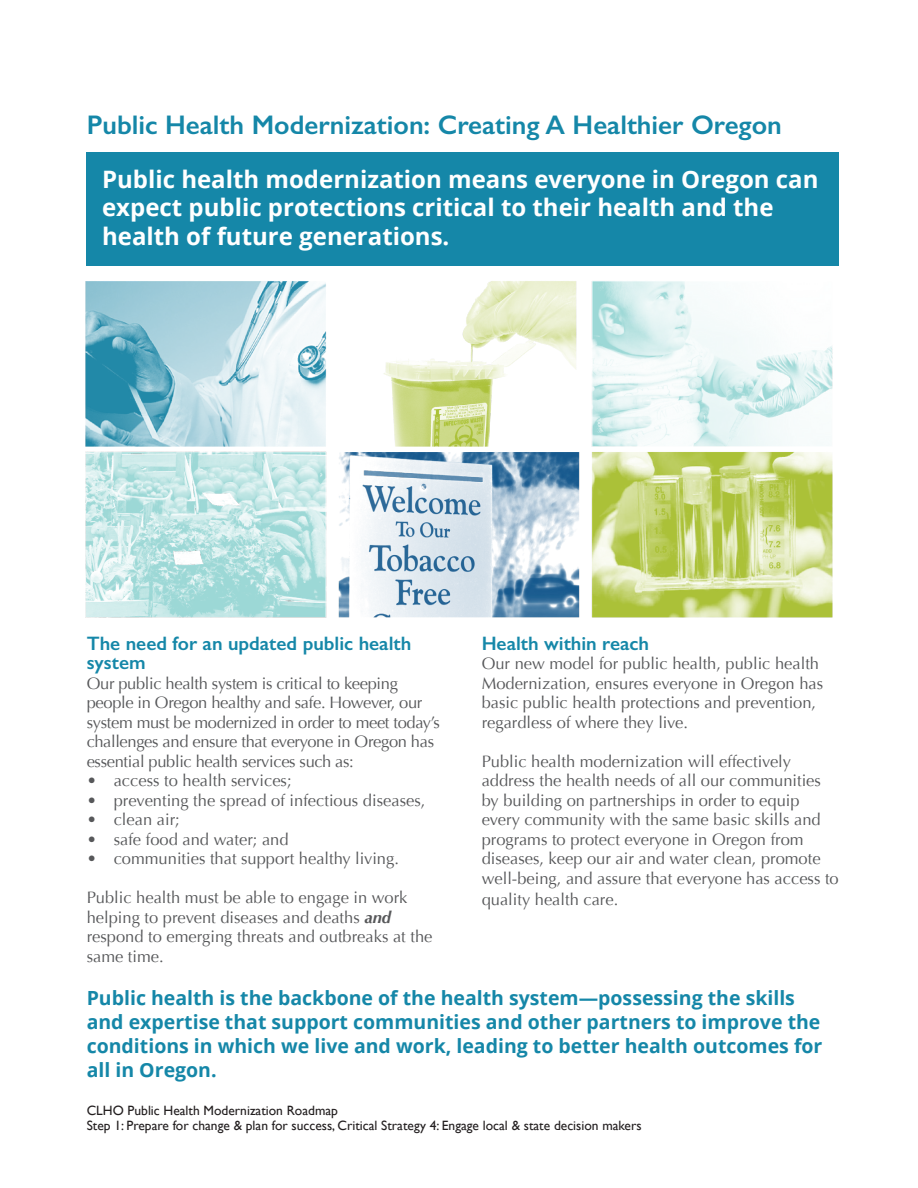
<style>
.page{position:relative;width:918px;height:1188px;background:#fff}
.page>*{position:absolute;margin:0;border:0;box-sizing:border-box;transform-origin:0 0}
.t1{font:600 27px "Gill Sans";color:#1587a8}
.t2{font:700 24px/28.5px "Open Sans";color:#fff}
.t3{font:700 19.5px/24px "Open Sans";color:#1587a8}
.Paragraph_Style_1{font:600 19.5px/19.5px "Gill Sans";color:#1587a8}
.Paragraph_Style_3{font:600 19.5px "Gill Sans";color:#1587a8}
.Paragraph_Style_1-2{font:16.5px/19.5px "Optima";color:#57585a}
.Paragraph_Style_1-3{font:16.5px/19.5px "Optima";letter-spacing:-.02em;color:#57585a}
.t4{font:13.5px "Gill Sans";color:#231f20}
.s1{font-weight:700;font-style:italic}
</style>
<div class="page">
<div style="left:86px;top:152px;width:753px;height:114px;background:#1587a8"></div>
<img style="left:85px;top:281px;width:748px;height:337px">
<p class="t1" style="left:87px;top:109px;width:697px">Public Health Modernization: Creating A Healthier Oregon</p>
<p class="t2" style="left:102px;top:164px;width:718px">Public health modernization means everyone in Oregon can expect public protections critical to their health and the health of future generations.</p>
<p class="Paragraph_Style_1" style="left:87px;top:633px;width:326px">The need for an updated public health system</p>
<p class="Paragraph_Style_1-3" style="left:87px;top:674px;width:355px">Our public health system is critical to keeping people in Oregon healthy and safe. However, our system must be modernized in order to meet today’s challenges and ensure that everyone in Oregon has essential public health services such as:</p>
<p class="Paragraph_Style_1-2" style="left:87px;top:771px;width:206px">• access to health services;</p>
<p class="Paragraph_Style_1-2" style="left:87px;top:791px;width:340px">• preventing the spread of infectious diseases,</p>
<p class="Paragraph_Style_1-2" style="left:87px;top:810px;width:95px">• clean air;</p>
<p class="Paragraph_Style_1-2" style="left:87px;top:830px;width:203px">• safe food and water; and</p>
<p class="Paragraph_Style_1-2" style="left:87px;top:849px;width:314px">• communities that support healthy living.</p>
<p class="Paragraph_Style_1-2" style="left:87px;top:888px;width:347px">Public health must be able to engage in work helping to prevent diseases and deaths <span class="s1">and </span>respond to emerging threats and outbreaks at the same time.</p>
<p class="Paragraph_Style_3" style="left:482px;top:631px;width:169px">Health within reach</p>
<p class="Paragraph_Style_1-2" style="left:482px;top:654px;width:343px">Our new model for public health, public health Modernization, ensures everyone in Oregon has basic public health protections and prevention, regardless of where they live.</p>
<p class="Paragraph_Style_1-2" style="left:482px;top:752px;width:359px">Public health modernization will effectively address the health needs of all our communities by building on partnerships in order to equip every community with the same basic skills and programs to protect everyone in Oregon from diseases, keep our air and water clean, promote well-being, and assure that everyone has access to</p>
<p class="Paragraph_Style_1-2" style="left:482px;top:890px;width:138px">quality health care.</p>
<p class="t3" style="left:87px;top:985px;width:737px">Public health is the backbone of the health system—possessing the skills and expertise that support communities and other partners to improve the conditions in which we live and work, leading to better health outcomes for all in Oregon.</p>
<p class="t4" style="left:87px;top:1102px;width:253px">CLHO Public Health Modernization Roadmap</p>
<p class="t4" style="left:87px;top:1117px;width:556px">Step 1: Prepare for change &amp; plan for success, Critical Strategy 4: Engage local &amp; state decision makers</p>
</div>
